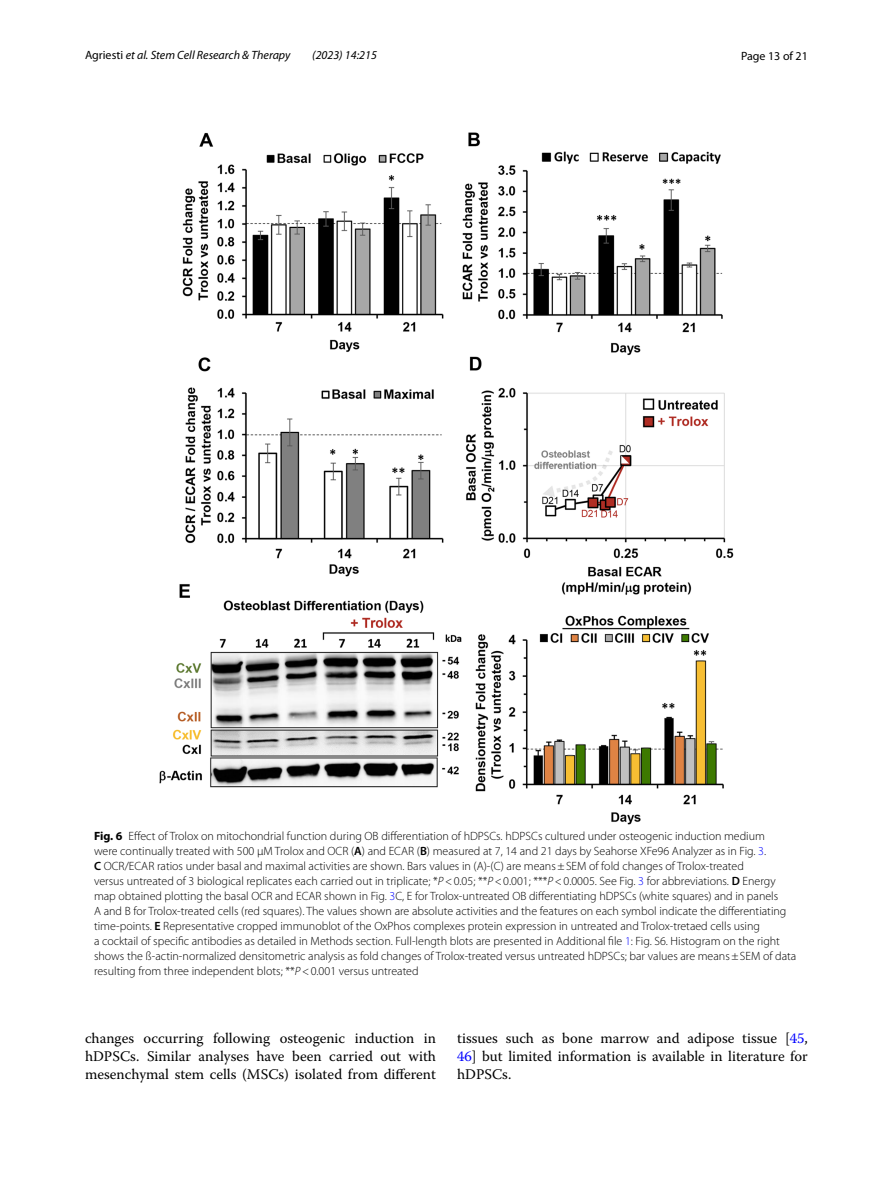
<style>
.page{position:relative;width:893px;height:1187px;background:#fff}
.page>*{position:absolute;margin:0;border:0;box-sizing:border-box;transform-origin:0 0}
.t1{font:14.7px/18px "Warnock Pro";color:#000;text-align:justify}
.t2{font:300 12px/15px "Myriad Pro";color:#000}
.t3{font:italic 12px "Myriad Pro";color:#000}
.t4{font:12px "Myriad Pro";color:#000}
.s1{font-style:normal}
.s2{font-weight:700}
.s3{font-weight:600}
.s4{color:#00f}
.s5{font-style:italic}
</style>
<div class="page">
<img style="left:159px;top:133px;width:575px;height:691px">
<p class="t3" style="left:85px;top:48px;width:207px"><span class="s1">Agriesti</span> et al. Stem Cell Research &amp; Therapy</p>
<p class="t3" style="left:312px;top:48px;width:66px">(2023) 14:215</p>
<p class="t4" style="left:741px;top:48px;width:68px">Page 13 of 21</p>
<p class="t2" style="left:94px;top:828px;width:704px"><span class="s2">Fig. 6</span> Effect of Trolox on mitochondrial function during OB differentiation of hDPSCs. hDPSCs cultured under osteogenic induction medium<br>were continually treated with 500 µM Trolox and OCR (<span class="s3">A</span>) and ECAR (<span class="s3">B</span>) measured at 7, 14 and 21 days by Seahorse XFe96 Analyzer as in Fig. <span class="s4">3</span>.<br><span class="s3">C</span> OCR/ECAR ratios under basal and maximal activities are shown. Bars values in (A)-(C) are means±SEM of fold changes of Trolox-treated<br>versus untreated of 3 biological replicates each carried out in triplicate; *<span class="s5">P</span>&lt;0.05; **<span class="s5">P</span>&lt;0.001; ***<span class="s5">P</span>&lt;0.0005. See Fig. <span class="s4">3</span> for abbreviations. <span class="s3">D</span> Energy map obtained plotting the basal OCR and ECAR shown in Fig. <span class="s4">3</span>C, E for Trolox-untreated OB differentiating hDPSCs (white squares) and in panels<br>A and B for Trolox-treated cells (red squares). The values shown are absolute activities and the features on each symbol indicate the differentiating time-points. <span class="s3">E</span> Representative cropped immunoblot of the OxPhos complexes protein expression in untreated and Trolox-tretaed cells using<br>a cocktail of specific antibodies as detailed in Methods section. Full-length blots are presented in Additional file <span class="s4">1</span>: Fig. S6. Histogram on the right shows the ß-actin-normalized densitometric analysis as fold changes of Trolox-treated versus untreated hDPSCs; bar values are means±SEM of data resulting from three independent blots; **<span class="s5">P</span>&lt;0.001 versus untreated</p>
<p class="t1" style="left:85px;top:1028px;width:352px">changes occurring following osteogenic induction in hDPSCs. Similar analyses have been carried out with mesenchymal stem cells (MSCs) isolated from different</p>
<p class="t1" style="left:457px;top:1028px;width:352px">tissues such as bone marrow and adipose tissue [<span class="s4">45</span>, <span class="s4">46</span>] but limited information is available in literature for hDPSCs.</p>
</div>
